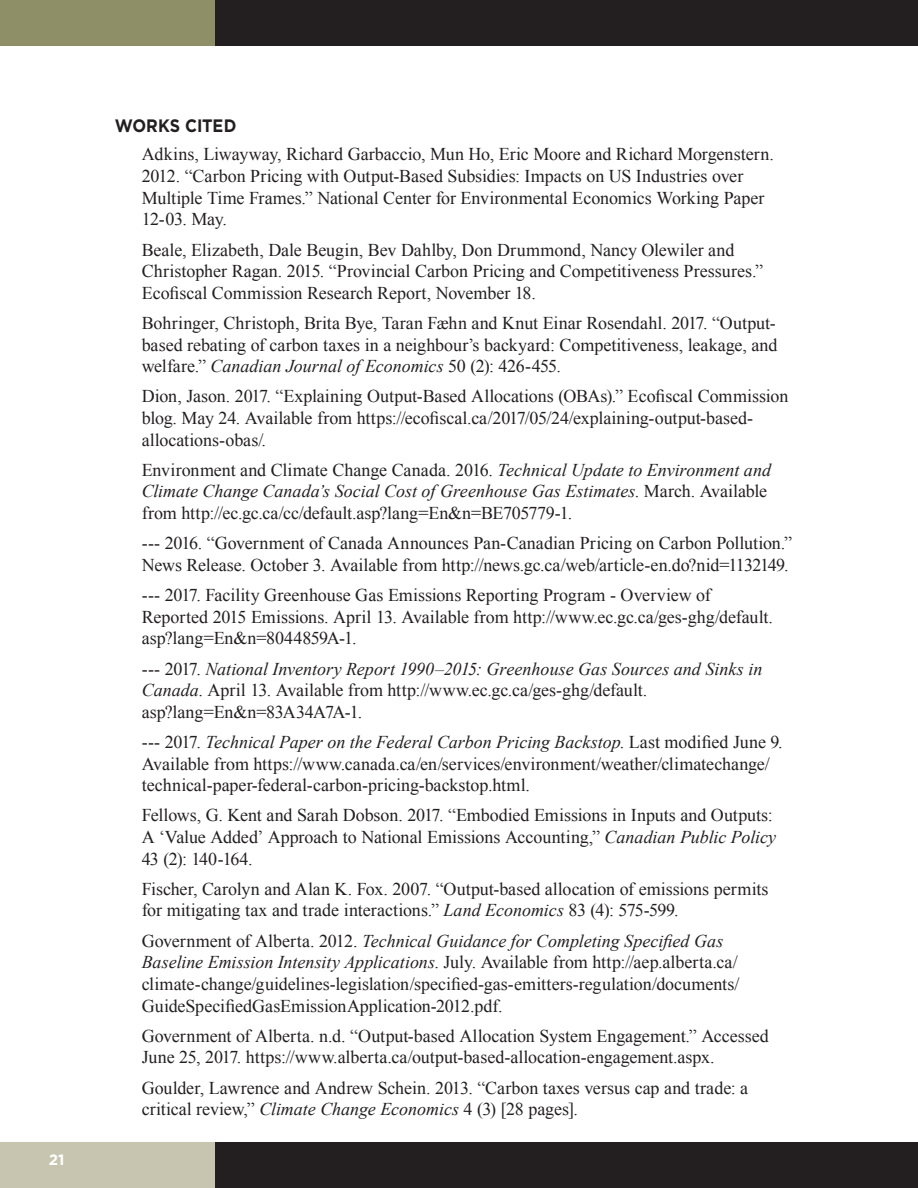
<style>
.page{position:relative;width:918px;height:1188px;background:#fff}
.page>*{position:absolute;margin:0;border:0;box-sizing:border-box;transform-origin:0 0}
.Body{font:18px/21.6px "Times New Roman";letter-spacing:-.005em;color:#231f20}
.Heading_1{font:700 18px "Gotham";letter-spacing:-.005em;color:#231f20;scale:.9 1}
.t1{font:700 15px "Gotham";color:#fff}
.s1{font-style:italic}
</style>
<div class="page">
<div style="left:0;top:1143px;width:215px;height:45px;background:#c7c5af"></div>
<div style="left:0;top:0;width:215px;height:45px;background:#8e8f66"></div>
<div style="left:215px;top:1143px;width:703px;height:45px;background:#231f20"></div>
<div style="left:215px;top:0;width:703px;height:45px;background:#231f20"></div>
<p class="t1" style="left:49px;top:1150px;width:17px">21</p>
<p class="Heading_1" style="left:115px;top:114px;width:137px">WORKS CITED</p>
<p class="Body" style="left:142px;top:143px;width:634px">Adkins, Liwayway, Richard Garbaccio, Mun Ho, Eric Moore and Richard Morgenstern.<br>2012. “Carbon Pricing with Output-Based Subsidies: Impacts on US Industries over Multiple Time Frames.” National Center for Environmental Economics Working Paper 12-03. May.</p>
<p class="Body" style="left:142px;top:238px;width:623px">Beale, Elizabeth, Dale Beugin, Bev Dahlby, Don Drummond, Nancy Olewiler and<br>Christopher Ragan. 2015. “Provincial Carbon Pricing and Competitiveness Pressures.”<br>Ecofiscal Commission Research Report, November 18.</p>
<p class="Body" style="left:142px;top:312px;width:637px;text-align:justify">Bohringer, Christoph, Brita Bye, Taran Fæhn and Knut Einar Rosendahl. 2017. “Output&shy;based rebating of carbon taxes in a neighbour’s backyard: Competitiveness, leakage, and welfare.” <span class="s1">Canadian Journal of Economics</span> 50 (2): 426-455.</p>
<p class="Body" style="left:142px;top:385px;width:648px">Dion, Jason. 2017. “Explaining Output-Based Allocations (OBAs).” Ecofiscal Commission blog. May 24. Available from https://ecofiscal.ca/2017/05/24/explaining-output-based&shy;allocations-obas/.</p>
<p class="Body" style="left:142px;top:459px;width:631px">Environment and Climate Change Canada. 2016. <span class="s1">Technical Update to Environment and<br>Climate Change Canada’s Social Cost of Greenhouse Gas Estimates</span>. March. Available from http://ec.gc.ca/cc/default.asp?lang=En&amp;n=BE705779-1.</p>
<p class="Body" style="left:142px;top:532px;width:652px">--- 2016. “Government of Canada Announces Pan-Canadian Pricing on Carbon Pollution.”<br>News Release. October 3. Available from http://news.gc.ca/web/article-en.do?nid=1132149.</p>
<p class="Body" style="left:142px;top:584px;width:633px">--- 2017. Facility Greenhouse Gas Emissions Reporting Program - Overview of<br>Reported 2015 Emissions. April 13. Available from http://www.ec.gc.ca/ges-ghg/default. asp?lang=En&amp;n=8044859A-1.</p>
<p class="Body" style="left:142px;top:657px;width:622px">--- 2017. <span class="s1">National Inventory Report 1990–2015: Greenhouse Gas Sources and Sinks in<br>Canada</span>. April 13. Available from http://www.ec.gc.ca/ges-ghg/default. asp?lang=En&amp;n=83A34A7A-1.</p>
<p class="Body" style="left:142px;top:731px;width:643px">--- 2017. <span class="s1">Technical Paper on the Federal Carbon Pricing Backstop</span>. Last modified June 9.<br>Available from https://www.canada.ca/en/services/environment/weather/climatechange/ technical-paper-federal-carbon-pricing-backstop.html.</p>
<p class="Body" style="left:142px;top:804px;width:636px">Fellows, G. Kent and Sarah Dobson. 2017. “Embodied Emissions in Inputs and Outputs:<br>A ‘Value Added’ Approach to National Emissions Accounting,” <span class="s1">Canadian Public Policy<br></span>43 (2): 140-164.</p>
<p class="Body" style="left:142px;top:878px;width:628px">Fischer, Carolyn and Alan K. Fox. 2007. “Output-based allocation of emissions permits for mitigating tax and trade interactions.” <span class="s1">Land Economics</span> 83 (4): 575-599.</p>
<p class="Body" style="left:142px;top:930px;width:599px">Government of Alberta. 2012. <span class="s1">Technical Guidance for Completing Specified Gas Baseline Emission Intensity Applications</span>. July. Available from http://aep.alberta.ca/ climate-change/guidelines-legislation/specified-gas-emitters-regulation/documents/ GuideSpecifiedGasEmissionApplication-2012.pdf.</p>
<p class="Body" style="left:142px;top:1025px;width:629px">Government of Alberta. n.d. “Output-based Allocation System Engagement.” Accessed<br>June 25, 2017. https://www.alberta.ca/output-based-allocation-engagement.aspx.</p>
<p class="Body" style="left:142px;top:1076px;width:608px">Goulder, Lawrence and Andrew Schein. 2013. “Carbon taxes versus cap and trade: a critical review,” <span class="s1">Climate Change Economics</span> 4 (3) [28 pages].</p>
</div>
